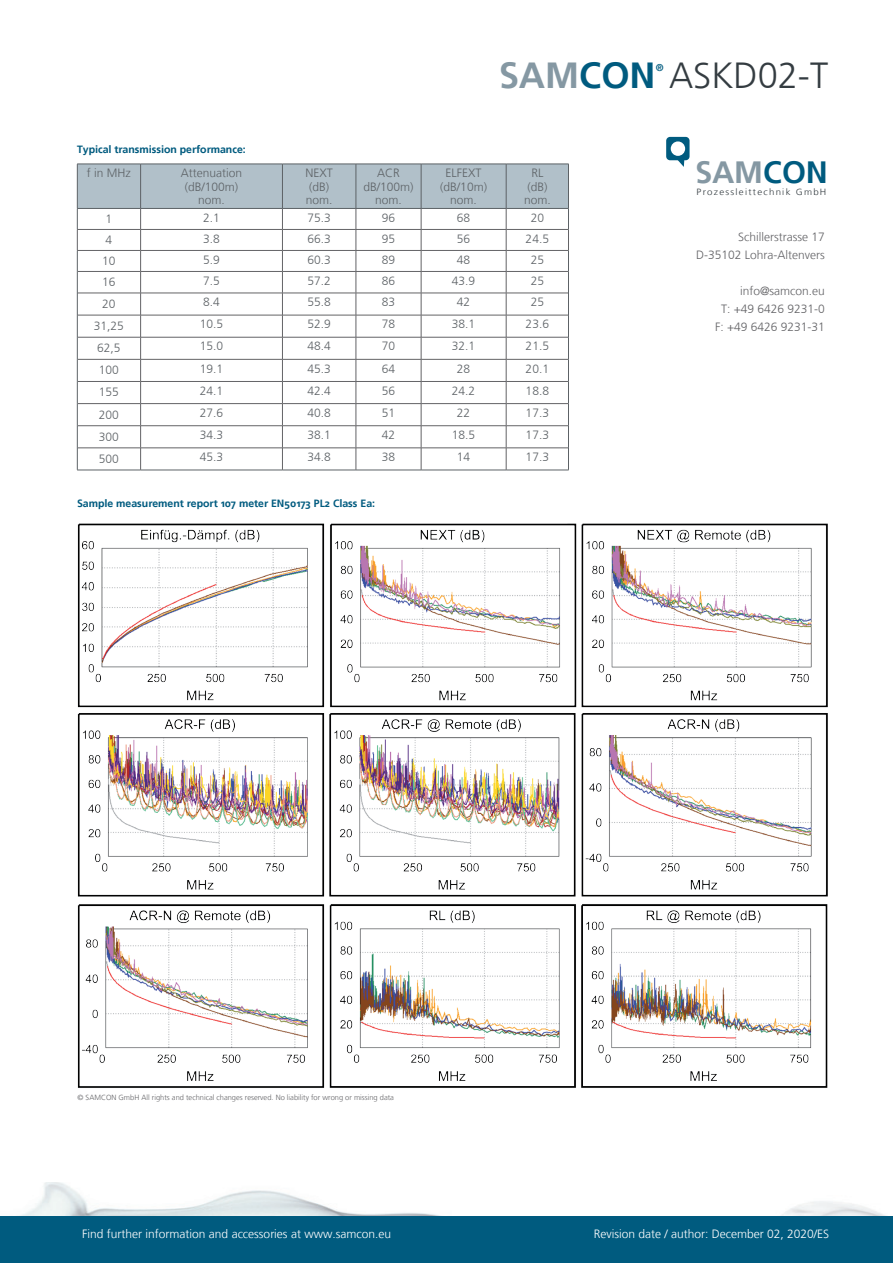
<style>
.page{position:relative;width:893px;height:1263px;background:#fff}
.page>*{position:absolute;margin:0;border:0;box-sizing:border-box;transform-origin:0 0}
.t1{font:300 36.3px "Frutiger LT";color:#343c41}
.t2{font:700 30.75px "Frutiger Linotype";color:#8598a3}
.t3{font:300 12px "Frutiger LT";color:#5d6266}
.t4{font:300 12px "Frutiger LT";color:#fff}
.t5{font:300 12px "Frutiger LT";color:#636366}
.t6{font:700 10.5px "Frutiger Linotype";color:#005b7f}
.t7{font:700 9.9px "Frutiger Linotype";color:#005b7f}
.t8{font:300 9px "Frutiger LT";letter-spacing:.13em;color:#343c41;scale:1.07 1}
.t9{font:300 7.5px "Frutiger LT";color:#636366}
.s1{font-family:"Frutiger Linotype";font-weight:700;color:#8598a3}
.s2{font-family:"Frutiger Linotype";font-weight:700;color:#005b7f}
.s3{color:#005b7f}
</style>
<div class="page">
<img style="left:19px;top:1182px;width:867px;height:34px">
<div style="left:0;top:1216px;width:893px;height:47px;background:#005b7f"></div>
<div style="left:666px;top:137px;width:23px;height:23px;background:#005b7f;border-radius:4px"></div>
<svg style="left:676px;top:160px;width:8px;height:7px"></svg>
<div style="left:671px;top:141px;width:14px;height:15px;background:#fff;border-radius:50%"></div>
<hr style="left:77px;top:470px;width:64px;height:1px;background:#5d6266">
<hr style="left:141px;top:470px;width:141px;height:1px;background:#5d6266">
<hr style="left:282px;top:470px;width:74px;height:1px;background:#5d6266">
<hr style="left:356px;top:470px;width:65px;height:1px;background:#5d6266">
<hr style="left:421px;top:470px;width:85px;height:1px;background:#5d6266">
<hr style="left:506px;top:470px;width:63px;height:1px;background:#5d6266">
<svg style="left:77px;top:165px;width:492px;height:305px"></svg>
<hr style="left:77px;top:250px;width:64px;height:1px;background:#636366">
<hr style="left:141px;top:250px;width:141px;height:1px;background:#636366">
<hr style="left:282px;top:250px;width:74px;height:1px;background:#636366">
<hr style="left:356px;top:250px;width:65px;height:1px;background:#636366">
<hr style="left:421px;top:250px;width:85px;height:1px;background:#636366">
<hr style="left:506px;top:250px;width:63px;height:1px;background:#636366">
<hr style="left:77px;top:164px;width:64px;height:1px;background:#5d6266">
<hr style="left:77px;top:164px;width:1px;height:44px;background:#5d6266">
<hr style="left:141px;top:164px;width:141px;height:1px;background:#5d6266">
<hr style="left:140px;top:164px;width:1px;height:44px;background:#5d6266">
<hr style="left:282px;top:164px;width:74px;height:1px;background:#5d6266">
<hr style="left:282px;top:164px;width:1px;height:44px;background:#5d6266">
<hr style="left:356px;top:164px;width:65px;height:1px;background:#5d6266">
<hr style="left:356px;top:164px;width:1px;height:44px;background:#5d6266">
<hr style="left:421px;top:164px;width:85px;height:1px;background:#5d6266">
<hr style="left:421px;top:164px;width:1px;height:44px;background:#5d6266">
<hr style="left:506px;top:164px;width:63px;height:1px;background:#5d6266">
<hr style="left:506px;top:164px;width:1px;height:44px;background:#5d6266">
<hr style="left:568px;top:164px;width:1px;height:44px;background:#5d6266">
<hr style="left:77px;top:208px;width:64px;height:1px;background:#5d6266">
<hr style="left:141px;top:208px;width:141px;height:1px;background:#5d6266">
<hr style="left:282px;top:208px;width:74px;height:1px;background:#5d6266">
<hr style="left:356px;top:208px;width:65px;height:1px;background:#5d6266">
<hr style="left:421px;top:208px;width:85px;height:1px;background:#5d6266">
<hr style="left:506px;top:208px;width:63px;height:1px;background:#5d6266">
<img style="left:77px;top:523px;width:751px;height:565px">
<p class="t6" style="left:77px;top:143px;width:170px">Typical transmission performance:</p>
<p class="t3" style="left:87px;top:166px;width:46px">f in MHz</p>
<p class="t3" style="left:181px;top:166px;width:63px">Attenuation</p>
<p class="t3" style="left:185px;top:180px;width:55px">(dB/100m)</p>
<p class="t3" style="left:198px;top:193px;width:28px">nom.</p>
<p class="t3" style="left:305px;top:166px;width:29px">NEXT</p>
<p class="t3" style="left:309px;top:180px;width:22px">(dB)</p>
<p class="t3" style="left:306px;top:193px;width:28px">nom.</p>
<p class="t1" style="left:499px;top:55px;width:331px"><span class="s1">SAM</span><span class="s2">CON</span> ASKD02-T</p>
<p class="t7" style="left:656px;top:61px;width:9px">®</p>
<p class="t3" style="left:377px;top:166px;width:24px">ACR</p>
<p class="t3" style="left:363px;top:180px;width:52px">dB/100m)</p>
<p class="t3" style="left:375px;top:193px;width:28px">nom.</p>
<p class="t3" style="left:446px;top:166px;width:37px">ELFEXT</p>
<p class="t3" style="left:440px;top:180px;width:48px">(dB/10m)</p>
<p class="t3" style="left:450px;top:193px;width:28px">nom.</p>
<p class="t3" style="left:531px;top:166px;width:13px">RL</p>
<p class="t3" style="left:527px;top:180px;width:22px">(dB)</p>
<p class="t3" style="left:524px;top:193px;width:28px">nom.</p>
<p class="t2" style="left:695px;top:153px;width:135px">SAM<span class="s3">CON</span></p>
<p class="t8" style="left:697px;top:187px;width:123px">Prozessleittechnik GmbH</p>
<p class="t3" style="left:106px;top:212px;width:8px">1</p>
<p class="t3" style="left:203px;top:211px;width:18px">2.1</p>
<p class="t3" style="left:307px;top:211px;width:25px">75.3</p>
<p class="t3" style="left:382px;top:211px;width:15px">96</p>
<p class="t3" style="left:457px;top:211px;width:15px">68</p>
<p class="t3" style="left:531px;top:211px;width:15px">20</p>
<p class="t3" style="left:106px;top:233px;width:8px">4</p>
<p class="t3" style="left:203px;top:232px;width:18px">3.8</p>
<p class="t3" style="left:307px;top:232px;width:25px">66.3</p>
<p class="t3" style="left:382px;top:232px;width:15px">95</p>
<p class="t3" style="left:457px;top:232px;width:15px">56</p>
<p class="t3" style="left:526px;top:232px;width:25px">24.5</p>
<p class="t3" style="left:102px;top:254px;width:15px">10</p>
<p class="t3" style="left:203px;top:253px;width:18px">5.9</p>
<p class="t3" style="left:307px;top:253px;width:25px">60.3</p>
<p class="t3" style="left:382px;top:253px;width:15px">89</p>
<p class="t3" style="left:457px;top:253px;width:15px">48</p>
<p class="t3" style="left:531px;top:253px;width:15px">25</p>
<p class="t3" style="left:102px;top:275px;width:15px">16</p>
<p class="t3" style="left:203px;top:274px;width:18px">7.5</p>
<p class="t3" style="left:307px;top:274px;width:25px">57.2</p>
<p class="t3" style="left:382px;top:274px;width:15px">86</p>
<p class="t3" style="left:452px;top:274px;width:25px">43.9</p>
<p class="t3" style="left:531px;top:274px;width:15px">25</p>
<p class="t3" style="left:102px;top:297px;width:15px">20</p>
<p class="t3" style="left:203px;top:295px;width:18px">8.4</p>
<p class="t3" style="left:307px;top:295px;width:25px">55.8</p>
<p class="t3" style="left:382px;top:295px;width:15px">83</p>
<p class="t3" style="left:457px;top:295px;width:15px">42</p>
<p class="t3" style="left:531px;top:295px;width:15px">25</p>
<p class="t3" style="left:94px;top:319px;width:32px">31,25</p>
<p class="t3" style="left:200px;top:317px;width:25px">10.5</p>
<p class="t3" style="left:307px;top:317px;width:25px">52.9</p>
<p class="t3" style="left:382px;top:317px;width:15px">78</p>
<p class="t3" style="left:452px;top:317px;width:25px">38.1</p>
<p class="t3" style="left:526px;top:317px;width:25px">23.6</p>
<p class="t3" style="left:97px;top:341px;width:25px">62,5</p>
<p class="t3" style="left:200px;top:339px;width:25px">15.0</p>
<p class="t3" style="left:307px;top:339px;width:25px">48.4</p>
<p class="t3" style="left:382px;top:339px;width:15px">70</p>
<p class="t3" style="left:452px;top:339px;width:25px">32.1</p>
<p class="t3" style="left:526px;top:339px;width:25px">21.5</p>
<p class="t3" style="left:99px;top:363px;width:22px">100</p>
<p class="t3" style="left:200px;top:362px;width:25px">19.1</p>
<p class="t3" style="left:307px;top:362px;width:25px">45.3</p>
<p class="t3" style="left:382px;top:362px;width:15px">64</p>
<p class="t3" style="left:457px;top:362px;width:15px">28</p>
<p class="t3" style="left:526px;top:362px;width:25px">20.1</p>
<p class="t3" style="left:99px;top:385px;width:22px">155</p>
<p class="t3" style="left:200px;top:384px;width:25px">24.1</p>
<p class="t3" style="left:307px;top:384px;width:25px">42.4</p>
<p class="t3" style="left:382px;top:384px;width:15px">56</p>
<p class="t3" style="left:452px;top:384px;width:25px">24.2</p>
<p class="t3" style="left:526px;top:384px;width:25px">18.8</p>
<p class="t3" style="left:99px;top:408px;width:22px">200</p>
<p class="t3" style="left:200px;top:406px;width:25px">27.6</p>
<p class="t3" style="left:307px;top:406px;width:25px">40.8</p>
<p class="t3" style="left:382px;top:406px;width:15px">51</p>
<p class="t3" style="left:457px;top:406px;width:15px">22</p>
<p class="t3" style="left:526px;top:406px;width:25px">17.3</p>
<p class="t3" style="left:99px;top:430px;width:22px">300</p>
<p class="t3" style="left:200px;top:428px;width:25px">34.3</p>
<p class="t3" style="left:307px;top:428px;width:25px">38.1</p>
<p class="t3" style="left:382px;top:428px;width:15px">42</p>
<p class="t3" style="left:452px;top:428px;width:25px">18.5</p>
<p class="t3" style="left:526px;top:428px;width:25px">17.3</p>
<p class="t3" style="left:99px;top:452px;width:22px">500</p>
<p class="t3" style="left:200px;top:450px;width:25px">45.3</p>
<p class="t3" style="left:307px;top:450px;width:25px">34.8</p>
<p class="t3" style="left:382px;top:450px;width:15px">38</p>
<p class="t3" style="left:457px;top:450px;width:15px">14</p>
<p class="t3" style="left:526px;top:450px;width:25px">17.3</p>
<p class="t6" style="left:77px;top:497px;width:299px">Sample measurement report 107 meter EN50173 PL2 Class Ea:</p>
<p class="t5" style="left:738px;top:230px;width:88px">Schillerstrasse 17</p>
<p class="t5" style="left:696px;top:248px;width:130px">D-35102 Lohra-Altenvers</p>
<p class="t5" style="left:740px;top:284px;width:86px">info@samcon.eu</p>
<p class="t5" style="left:721px;top:302px;width:105px">T: +49 6426 9231-0</p>
<p class="t5" style="left:715px;top:320px;width:111px">F: +49 6426 9231-31</p>
<p class="t9" style="left:78px;top:1093px;width:318px">© SAMCON GmbH All rights and technical changes reserved. No liability for wrong or missing data</p>
<p class="t4" style="left:82px;top:1227px;width:310px">Find further information and accessories at www.samcon.eu</p>
<p class="t4" style="left:594px;top:1227px;width:237px">Revision date / author: December 02, 2020/ES</p>
</div>
